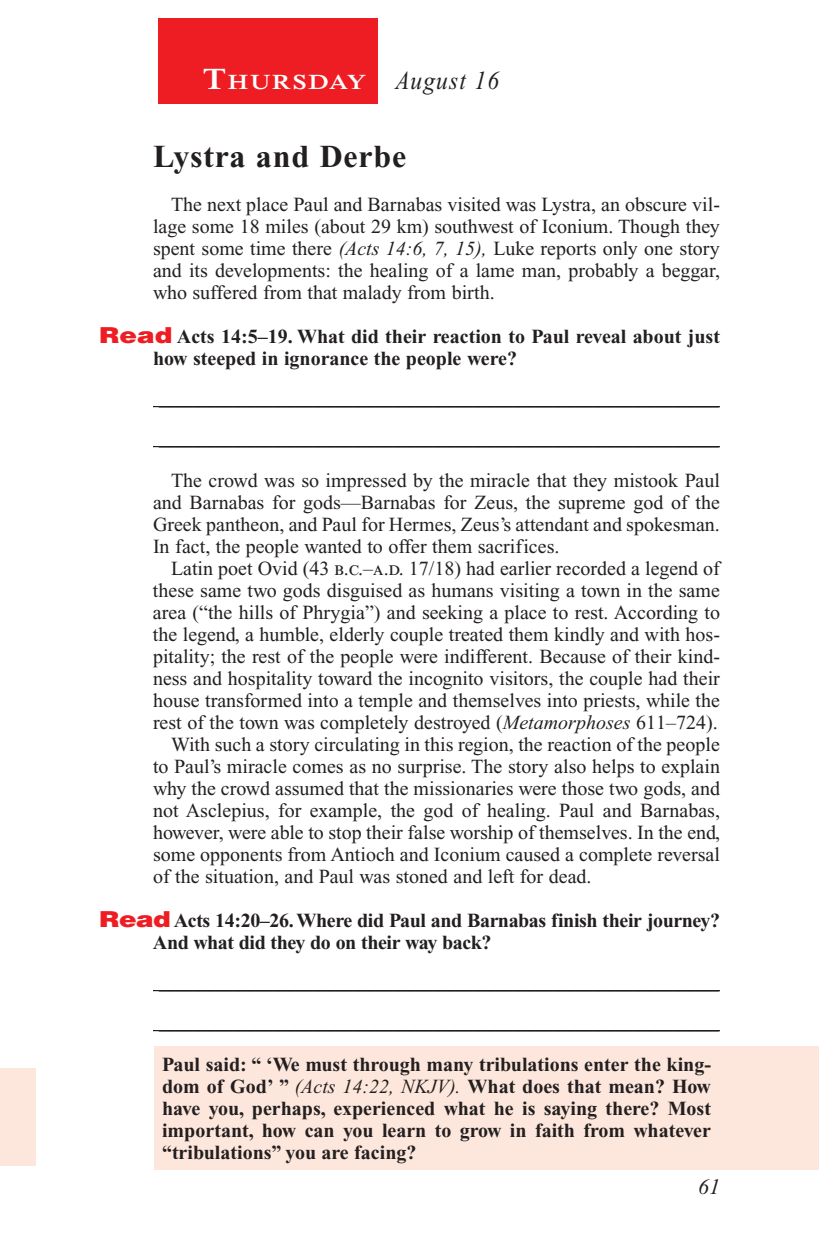
<style>
.page{position:relative;width:819px;height:1260px;background:#fff}
.page>*{position:absolute;margin:0;border:0;box-sizing:border-box;transform-origin:0 0}
.Head{font:700 32px "Times New Roman PS Std";letter-spacing:.025em;color:#231f20}
.Lesson_Dates{font:italic 26px "Times New Roman PS Std";letter-spacing:.05em;color:#231f20;scale:.9 1}
.t1{font:italic 22px "Times New Roman PS Std";color:#231f20}
.Daily_Header{font:600 21px "Times NRMT Std";letter-spacing:.07em;color:#fff;scale:1.1 1}
.Body{font:20px/22px "Times New Roman PS Std";color:#231f20;text-align:justify}
.x-screened_box-text{font:700 20px/22px "Times New Roman PS Std";color:#231f20;text-align:justify}
.Blank_Lines{font:20px "Times New Roman PS Std";color:#231f20}
.Question{font:700 20px/22px "Times New Roman PS Std";color:#231f20}
.Question-2{font:700 20px/22px "Times New Roman PS Std";letter-spacing:-.02em;color:#231f20}
.s1{font-size:30px}
.s2{font-style:italic}
.s3{font-family:"Helvetica LT Std";font-weight:900;font-size:22px;color:#ee1d23}
.s4{font-weight:400;font-style:italic}
</style>
<div class="page">
<div style="left:158px;top:18px;width:220px;height:86px;background:#ee1d23"></div>
<div style="left:155px;top:1046px;width:664px;height:124px;background:#fde7dc"></div>
<div style="left:0;top:1069px;width:36px;height:97px;background:#fde7dc"></div>
<hr style="left:153px;top:406px;width:567px;height:1px;background:#231f20">
<hr style="left:153px;top:446px;width:567px;height:1px;background:#231f20">
<hr style="left:153px;top:990px;width:567px;height:1px;background:#231f20">
<hr style="left:153px;top:1030px;width:567px;height:1px;background:#231f20">
<p class="Daily_Header" style="left:203px;top:70px;width:150px"><span class="s1">T</span>HURSDAY</p>
<p class="Lesson_Dates" style="left:396px;top:66px;width:117px">August 16</p>
<p class="Head" style="left:153px;top:138px;width:255px">Lystra and Derbe</p>
<p class="Body" style="left:153px;top:193px;width:569px;text-indent:18px">The next place Paul and Barnabas visited was Lystra, an obscure vil&shy;lage some 18 miles (about 29 km) southwest of Iconium. Though they spent some time there <span class="s2">(Acts 14:6, 7, 15),</span> Luke reports only one story and its developments: the healing of a lame man, probably a beggar, who suffered from that malady from birth.</p>
<p class="Question" style="left:153px;top:325px;width:569px;text-indent:-54px"><span class="s3">Read</span> Acts 14:5–19. What did their reaction to Paul reveal about just how steeped in ignorance the people were?</p>
<p class="Blank_Lines" style="left:159px;top:387px;width:561px">________________________________________________________</p>
<p class="Blank_Lines" style="left:159px;top:427px;width:561px">________________________________________________________</p>
<p class="Body" style="left:153px;top:469px;width:569px;text-indent:18px">The crowd was so impressed by the miracle that they mistook Paul and Barnabas for gods—Barnabas for Zeus, the supreme god of the Greek pantheon, and Paul for Hermes, Zeus’s attendant and spokesman.<br>In fact, the people wanted to offer them sacrifices.</p>
<p class="Body" style="left:153px;top:557px;width:569px;text-indent:18px">Latin poet Ovid (43 b.c.–a.d. 17/18) had earlier recorded a legend of these same two gods disguised as humans visiting a town in the same area (“the hills of Phrygia”) and seeking a place to rest. According to the legend, a humble, elderly couple treated them kindly and with hos&shy;pitality; the rest of the people were indifferent. Because of their kind&shy;ness and hospitality toward the incognito visitors, the couple had their house transformed into a temple and themselves into priests, while the rest of the town was completely destroyed (<span class="s2">Metamorphoses</span> 611–724).</p>
<p class="Body" style="left:153px;top:733px;width:569px;text-indent:18px">With such a story circulating in this region, the reaction of the people to Paul’s miracle comes as no surprise. The story also helps to explain why the crowd assumed that the missionaries were those two gods, and not Asclepius, for example, the god of healing. Paul and Barnabas, however, were able to stop their false worship of themselves. In the end, some opponents from Antioch and Iconium caused a complete reversal of the situation, and Paul was stoned and left for dead.</p>
<p class="Question-2" style="left:153px;top:909px;width:569px;text-indent:-54px"><span class="s3">Read</span> Acts 14:20–26. Where did Paul and Barnabas finish their journey?<br>And what did they do on their way back?</p>
<p class="Blank_Lines" style="left:159px;top:971px;width:561px">________________________________________________________</p>
<p class="Blank_Lines" style="left:159px;top:1011px;width:561px">________________________________________________________</p>
<p class="x-screened_box-text" style="left:162px;top:1053px;width:551px">Paul said: “ ‘We must through many tribulations enter the king&shy;dom of God’ ” <span class="s4">(Acts 14:22, NKJV).</span> What does that mean? How have you, perhaps, experienced what he is saying there? Most important, how can you learn to grow in faith from whatever “tribulations” you are facing?</p>
<p class="t1" style="left:698px;top:1175px;width:23px">61</p>
</div>
